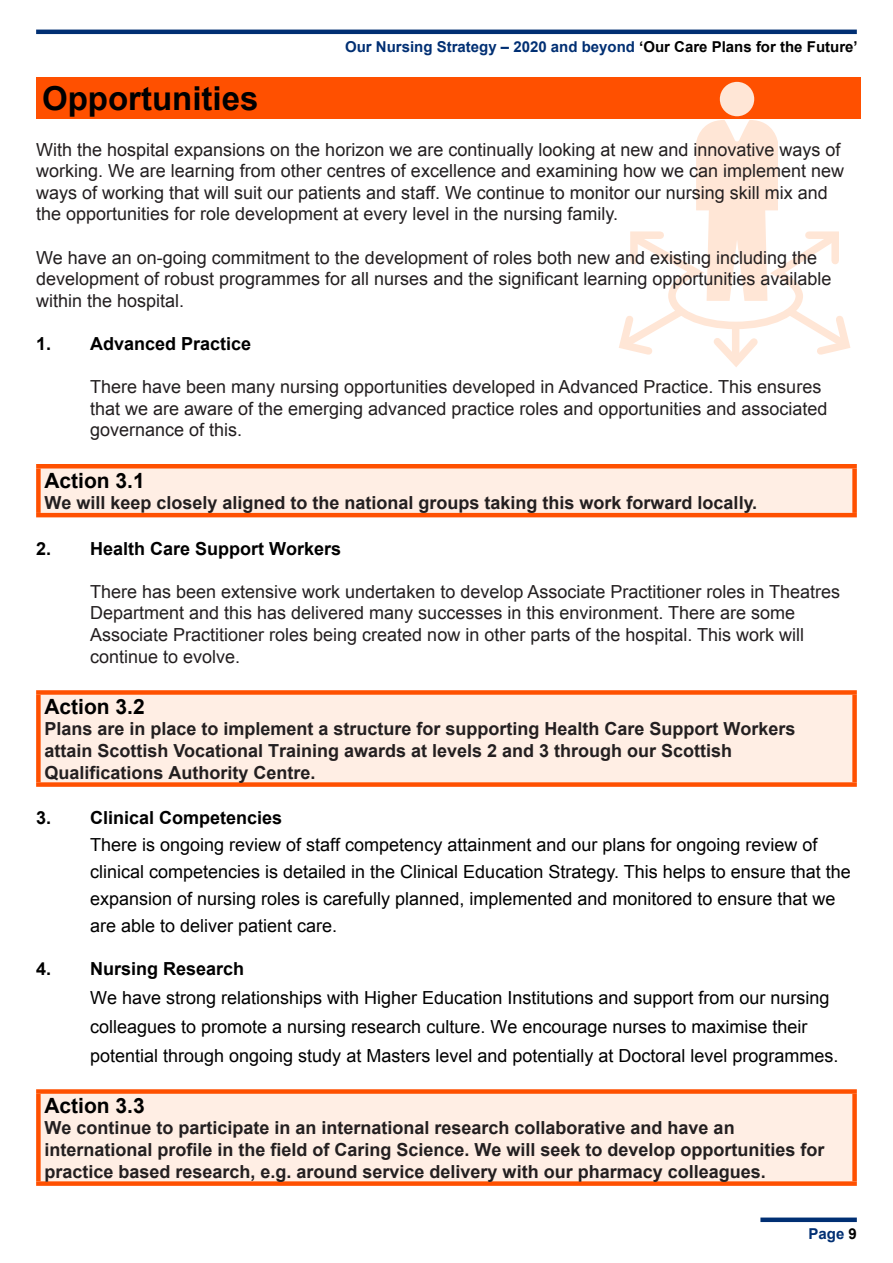
<style>
.page{position:relative;width:893px;height:1263px;background:#fff}
.page>*{position:absolute;margin:0;border:0;box-sizing:border-box;transform-origin:0 0}
.t1{font:700 33px "Arial";color:#000}
.t2{font:700 21px "Arial";color:#000}
.t3{font:18px/21.6px "Arial";color:#231f20}
.t4{font:18px/27px "Arial";color:#000}
.t5{font:700 18px/21.6px "Arial";color:#231f20}
.t6{font:700 18px "Arial";color:#000}
.t7{font:700 15px "Arial";color:#002f73}
.s1{color:#000}
.s2{font-weight:700}
</style>
<div class="page">
<hr style="left:36px;top:30px;width:821px;height:4px;background:#002f73">
<div style="left:760px;top:1217px;width:97px;height:5px;background:#002f73"></div>
<div style="left:36px;top:78px;width:825px;height:41px;background:#ff5000"></div>
<svg style="left:619px;top:120px;width:232px;height:247px"></svg>
<div style="left:720px;top:82px;width:34px;height:34px;background:#ffe6d6;border-radius:50%"></div>
<div style="left:38px;top:466px;width:817px;height:49px;background:#ffeee4"></div>
<hr style="left:36px;top:464px;width:821px;height:4px;background:#ff5000">
<div style="left:36px;top:468px;width:5px;height:45px;background:#ff5000"></div>
<div style="left:852px;top:468px;width:5px;height:45px;background:#ff5000"></div>
<hr style="left:36px;top:513px;width:821px;height:4px;background:#ff5000">
<div style="left:38px;top:692px;width:817px;height:92px;background:#ffeee4"></div>
<div style="left:36px;top:690px;width:821px;height:5px;background:#ff5000"></div>
<div style="left:36px;top:695px;width:5px;height:87px;background:#ff5000"></div>
<div style="left:852px;top:695px;width:5px;height:87px;background:#ff5000"></div>
<div style="left:36px;top:782px;width:821px;height:5px;background:#ff5000"></div>
<div style="left:38px;top:1091px;width:817px;height:92px;background:#ffeee4"></div>
<div style="left:36px;top:1089px;width:821px;height:5px;background:#ff5000"></div>
<div style="left:36px;top:1094px;width:5px;height:87px;background:#ff5000"></div>
<div style="left:852px;top:1094px;width:5px;height:87px;background:#ff5000"></div>
<div style="left:36px;top:1181px;width:821px;height:5px;background:#ff5000"></div>
<p class="t7" style="left:345px;top:37px;width:514px">Our Nursing Strategy – 2020 and beyond <span class="s1">‘Our Care Plans for the Future’</span></p>
<h1 class="t1" style="left:42px;top:77px;width:218px">Opportunities</h1>
<p class="t3" style="left:36px;top:139px;width:809px">With the hospital expansions on the horizon we are continually looking at new and innovative ways of working. We are learning from other centres of excellence and examining how we can implement new ways of working that will suit our patients and staff. We continue to monitor our nursing skill mix and the opportunities for role development at every level in the nursing family.</p>
<p class="t3" style="left:36px;top:247px;width:797px">We have an on-going commitment to the development of roles both new and existing including the development of robust programmes for all nurses and the significant learning opportunities available within the hospital.</p>
<h2 class="t6" style="left:36px;top:332px;width:217px">1. Advanced Practice</h2>
<p class="t3" style="left:90px;top:376px;width:739px">There have been many nursing opportunities developed in Advanced Practice. This ensures that we are aware of the emerging advanced practice roles and opportunities and associated governance of this.</p>
<p class="t2" style="left:44px;top:466px;width:102px">Action 3.1</p>
<p class="t5" style="left:44px;top:493px;width:714px">We will keep closely aligned to the national groups taking this work forward locally.</p>
<h2 class="t6" style="left:36px;top:536px;width:307px">2. Health Care Support Workers</h2>
<p class="t3" style="left:90px;top:581px;width:752px">There has been extensive work undertaken to develop Associate Practitioner roles in Theatres Department and this has delivered many successes in this environment. There are some Associate Practitioner roles being created now in other parts of the hospital. This work will continue to evolve.</p>
<p class="t2" style="left:44px;top:692px;width:102px">Action 3.2</p>
<p class="t5" style="left:44px;top:719px;width:753px">Plans are in place to implement a structure for supporting Health Care Support Workers attain Scottish Vocational Training awards at levels 2 and 3 through our Scottish<br>Qualifications Authority Centre.</p>
<p class="t4" style="left:90px;top:804px;width:762px;text-indent:-54px"><span class="s2">3. Clinical Competencies<br></span>There is ongoing review of staff competency attainment and our plans for ongoing review of clinical competencies is detailed in the Clinical Education Strategy. This helps to ensure that the expansion of nursing roles is carefully planned, implemented and monitored to ensure that we are able to deliver patient care.</p>
<p class="t4" style="left:90px;top:955px;width:750px;line-height:28.8px;text-indent:-54px"><span class="s2">4. Nursing Research<br></span>We have strong relationships with Higher Education Institutions and support from our nursing colleagues to promote a nursing research culture. We encourage nurses to maximise their potential through ongoing study at Masters level and potentially at Doctoral level programmes.</p>
<p class="t2" style="left:44px;top:1091px;width:102px">Action 3.3</p>
<p class="t5" style="left:44px;top:1118px;width:782px">We continue to participate in an international research collaborative and have an international profile in the field of Caring Science. We will seek to develop opportunities for practice based research, e.g. around service delivery with our pharmacy colleagues.</p>
<p class="t7" style="left:808px;top:1224px;width:50px">Page <span class="s1">9</span></p>
</div>
